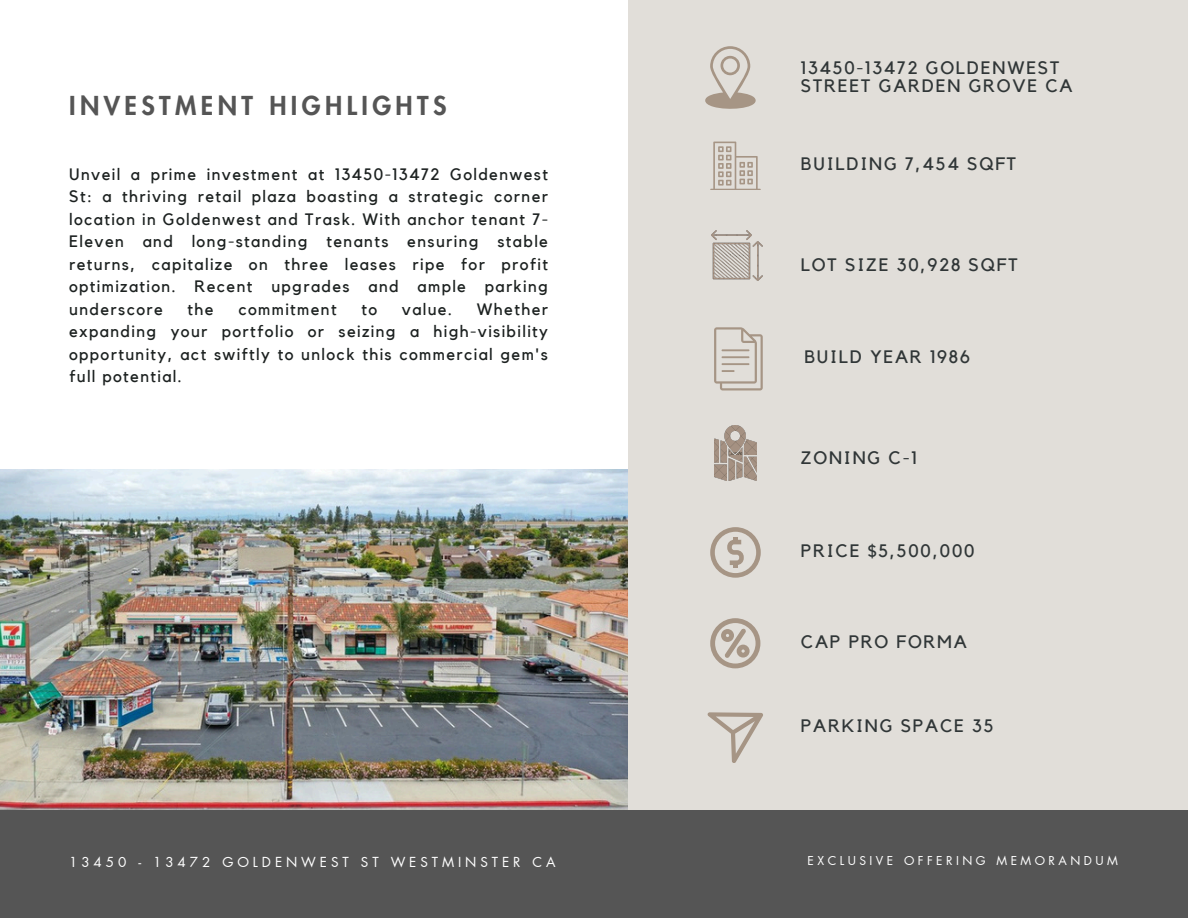
<style>
.page{position:relative;width:1188px;height:918px;background:#fff}
.page>*{position:absolute;margin:0;border:0;box-sizing:border-box;transform-origin:0 0}
.t1{font:800 25.5px "Futura LT Pro";letter-spacing:.175em;color:#555}
.t2{font:18px/18px "Kollektif";letter-spacing:.1em;color:#303637}
.t3{font:16.5px/22.5px "Kollektif";letter-spacing:.085em;color:#1c2120;text-align:justify}
.t4{font:13.5px "Futura LT Pro";letter-spacing:.29em;color:#fff}
.t5{font:12px "Futura LT Pro";letter-spacing:.29em;color:#fff}
</style>
<div class="page">
<img style="left:0;top:470px;width:628px;height:340px">
<div style="left:628px;top:0;width:560px;height:918px;background:#e1ded9"></div>
<div style="left:0;top:810px;width:1188px;height:108px;background:#555"></div>
<svg style="left:710px;top:527px;width:51px;height:51px"></svg>
<svg style="left:710px;top:142px;width:51px;height:48px"></svg>
<svg style="left:705px;top:46px;width:51px;height:63px"></svg>
<img style="left:714px;top:426px;width:43px;height:55px">
<img style="left:711px;top:230px;width:51px;height:51px">
<svg style="left:710px;top:618px;width:50px;height:50px"></svg>
<svg style="left:707px;top:712px;width:56px;height:51px"></svg>
<svg style="left:714px;top:327px;width:48px;height:63px"></svg>
<p class="t1" style="left:69px;top:94px;width:379px">INVESTMENT HIGHLIGHTS</p>
<p class="t3" style="left:69px;top:164px;width:480px">Unveil a prime investment at 13450-13472 Goldenwest St: a thriving retail plaza boasting a strategic corner location in Goldenwest and Trask. With anchor tenant 7- Eleven and long-standing tenants ensuring stable returns, capitalize on three leases ripe for profit optimization. Recent upgrades and ample parking underscore</p>
<p class="t3" style="left:69px;top:299px;width:480px;text-indent:408px">Whether expanding your portfolio or seizing a high-visibility opportunity, act swiftly to unlock this commercial gem's full potential.</p>
<p class="t3" style="left:188px;top:299px;width:28px">the</p>
<p class="t3" style="left:238px;top:299px;width:100px">commitment</p>
<p class="t3" style="left:361px;top:299px;width:17px">to</p>
<p class="t3" style="left:402px;top:299px;width:52px">value.</p>
<p class="t4" style="left:69px;top:855px;width:488px">13450 - 13472 GOLDENWEST ST WESTMINSTER CA</p>
<p class="t2" style="left:801px;top:60px;width:273px">13450-13472 GOLDENWEST<br>STREET GARDEN GROVE CA</p>
<p class="t2" style="left:801px;top:156px;width:217px">BUILDING 7,454 SQFT</p>
<h2 class="t2" style="left:801px;top:256px;width:218px">LOT SIZE 30,928 SQFT</h2>
<h2 class="t2" style="left:804px;top:349px;width:167px">BUILD YEAR 1986</h2>
<h2 class="t2" style="left:801px;top:449px;width:117px">ZONING C-1</h2>
<h2 class="t2" style="left:801px;top:542px;width:175px">PRICE $5,500,000</h2>
<h2 class="t2" style="left:801px;top:633px;width:168px">CAP PRO FORMA</h2>
<h2 class="t2" style="left:801px;top:717px;width:194px">PARKING SPACE 35</h2>
<p class="t5" style="left:808px;top:855px;width:312px">EXCLUSIVE OFFERING MEMORANDUM</p>
</div>
